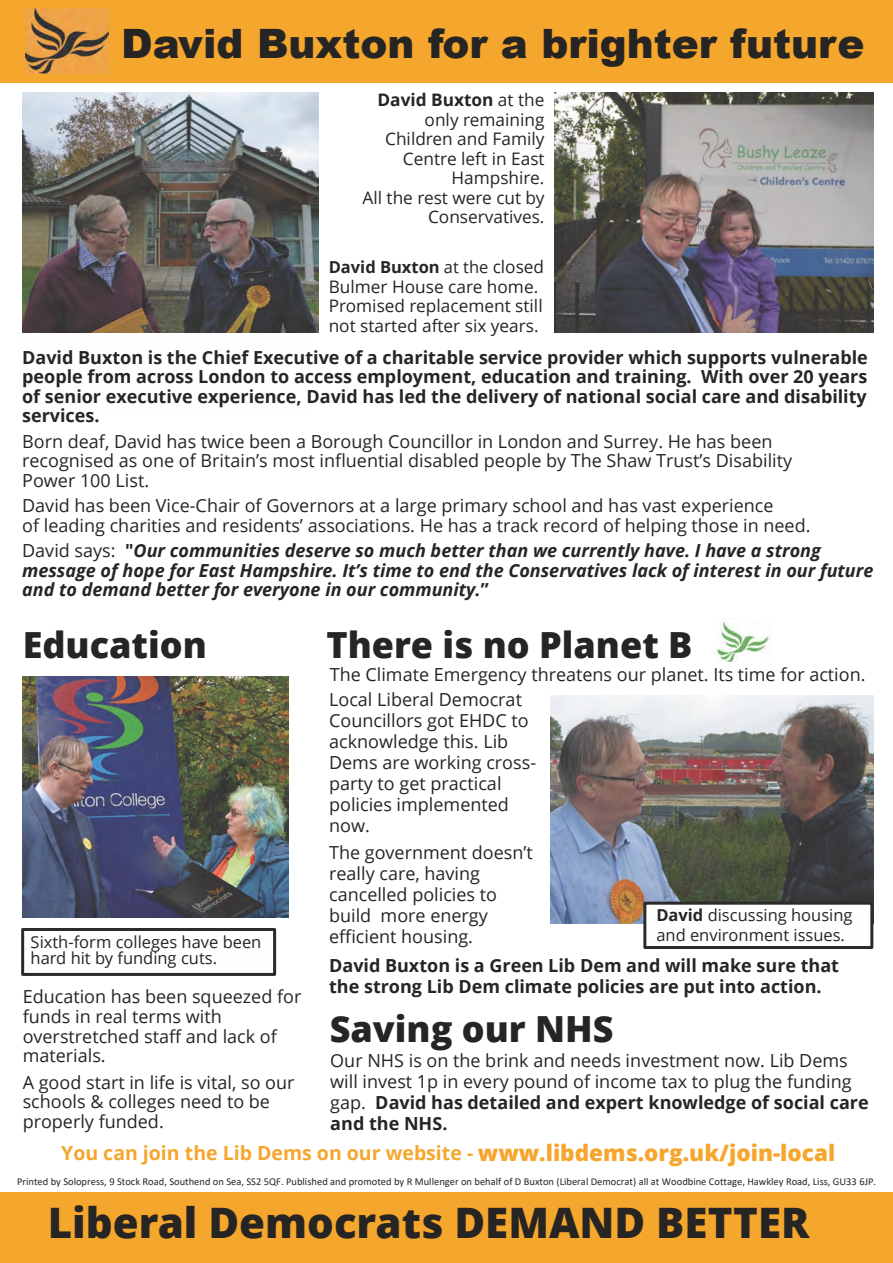
<style>
.page{position:relative;width:893px;height:1263px;background:#fff}
.page>*{position:absolute;margin:0;border:0;box-sizing:border-box;transform-origin:0 0}
.t1{font:800 42px "Open Sans";color:#272523}
.t2{font:900 40.5px "Arial";color:#272523}
.t3{font:800 36px "Open Sans";color:#272523}
.t4{font:700 19.5px "Open Sans";color:#f6a62d}
.t5{font:18px/21px "Open Sans";color:#272523}
.t6{font:700 18px/19.5px "Open Sans";color:#272523}
.t7{font:italic 700 18px/19.5px "Open Sans";color:#272523}
.t8{font:17.25px/19.5px "Open Sans";color:#272523;text-align:right}
.t9{font:16.5px/16.5px "Open Sans";color:#272523}
.t10{font:700 16.5px "Open Sans";color:#272523}
.t11{font:10.5px "Calibri";color:#272523}
.s1{font-weight:700}
.s2{font-weight:400}
.s3{font-weight:400;font-size:17.25px}
.s4{font-weight:400;font-style:normal}
.s5{font-style:normal}
.s6{font-weight:800;font-size:22.5px}
</style>
<div class="page">
<img style="left:550px;top:696px;width:324px;height:227px">
<div style="left:0;top:0;width:893px;height:82px;background:#f5a62d"></div>
<img style="left:26px;top:9px;width:82px;height:65px">
<div style="left:0;top:1193px;width:893px;height:70px;background:#f5a62d"></div>
<img style="left:23px;top:676px;width:265px;height:241px">
<img style="left:555px;top:93px;width:319px;height:239px">
<img style="left:22px;top:93px;width:296px;height:239px">
<div style="left:21px;top:928px;width:255px;height:48px;background:#fdfefe;border:3px solid #2c2b2a"></div>
<div style="left:643px;top:902px;width:230px;height:47px;background:#fdfefe;border:3px solid #2c2b2a"></div>
<img style="left:714px;top:620px;width:58px;height:41px">
<h2 class="t2" style="left:121px;top:29px;width:745px">David Buxton for a brighter future</h2>
<p class="t8" style="left:362px;top:92px;width:184px"><span class="s1">David Buxton</span> at the only remaining<br>Children and Family<br>Centre left in East<br>Hampshire.<br>All the rest were cut by<br>Conservatives.</p>
<p class="t10" style="left:329px;top:260px;width:217px">David Buxton <span class="s2">at the</span> <span class="s3">closed</span></p>
<p class="t8" style="left:329px;top:278px;width:215px;text-align:left">Bulmer House care home.<br>Promised replacement still not started after six years.</p>
<p class="t6" style="left:22px;top:349px;width:847px;text-align:justify">David Buxton is the Chief Executive of a charitable service provider which supports vulnerable people from across London to access employment, education and training. With over 20 years of senior executive experience, David has led the delivery of national social care and disability services.</p>
<p class="t5" style="left:22px;top:433px;width:772px;line-height:19.5px">Born deaf, David has twice been a Borough Councillor in London and Surrey. He has been recognised as one of Britain’s most influential disabled people by The Shaw Trust’s Disability<br>Power 100 List.</p>
<p class="t5" style="left:22px;top:498px;width:790px;line-height:19.5px">David has been Vice-Chair of Governors at a large primary school and has vast experience<br>of leading charities and residents’ associations. He has a track record of helping those in need.</p>
<p class="t7" style="left:22px;top:543px;width:853px"><span class="s4">David says:</span> <span class="s5">"</span>Our communities deserve so much better than we currently have. I have a strong message of hope for East Hampshire. It’s time to end the Conservatives lack of interest in our future and to demand better for everyone in our community.<span class="s5">”</span></p>
<h3 class="t3" style="left:23px;top:630px;width:186px">Education</h3>
<p class="t9" style="left:31px;top:935px;width:232px">Sixth-form colleges have been hard hit by funding cuts.</p>
<p class="t5" style="left:23px;top:989px;width:280px;line-height:19.6px">Education has been squeezed for funds in real terms with overstretched staff and lack of materials.</p>
<p class="t5" style="left:23px;top:1074px;width:273px;line-height:19.6px">A good start in life is vital, so our schools &amp; colleges need to be properly funded.</p>
<h3 class="t3" style="left:326px;top:630px;width:368px">There is no Planet B</h3>
<p class="t5" style="left:330px;top:666px;width:537px">The Climate Emergency threatens our planet. Its time for action.</p>
<p class="t5" style="left:329px;top:691px;width:209px">Local Liberal Democrat<br>Councillors got EHDC to acknowledge this. Lib<br>Dems are working cross&shy;party to get practical policies implemented now.</p>
<p class="t5" style="left:329px;top:844px;width:205px">The government doesn’t really care, having cancelled policies to build more energy efficient housing.</p>
<p class="t6" style="left:329px;top:957px;width:511px;line-height:21px">David Buxton is a Green Lib Dem and will make sure that the strong Lib Dem climate policies are put into action.</p>
<p class="t9" style="left:656px;top:907px;width:198px;line-height:19.5px"><span class="s1">David</span> discussing housing and environment issues.</p>
<h3 class="t3" style="left:330px;top:1014px;width:285px">Saving our NHS</h3>
<p class="t5" style="left:330px;top:1052px;width:540px">Our NHS is on the brink and needs investment now. Lib Dems will invest 1p in every pound of income tax to plug the funding gap. <span class="s1">David has detailed and expert knowledge of social care and the NHS.</span></p>
<p class="t4" style="left:61px;top:1145px;width:776px">You can join the Lib Dems on our website - <span class="s6">www.libdems.org.uk/join-local</span></p>
<p class="t11" style="left:17px;top:1177px;width:861px">Printed by Solopress, 9 Stock Road, Southend on Sea, SS2 5QF. Published and promoted by R Mullenger on behalf of D Buxton (Liberal Democrat) all at Woodbine Cottage, Hawkley Road, Liss, GU33 6JP.</p>
<h1 class="t1" style="left:48px;top:1206px;width:763px">Liberal Democrats DEMAND BETTER</h1>
</div>
